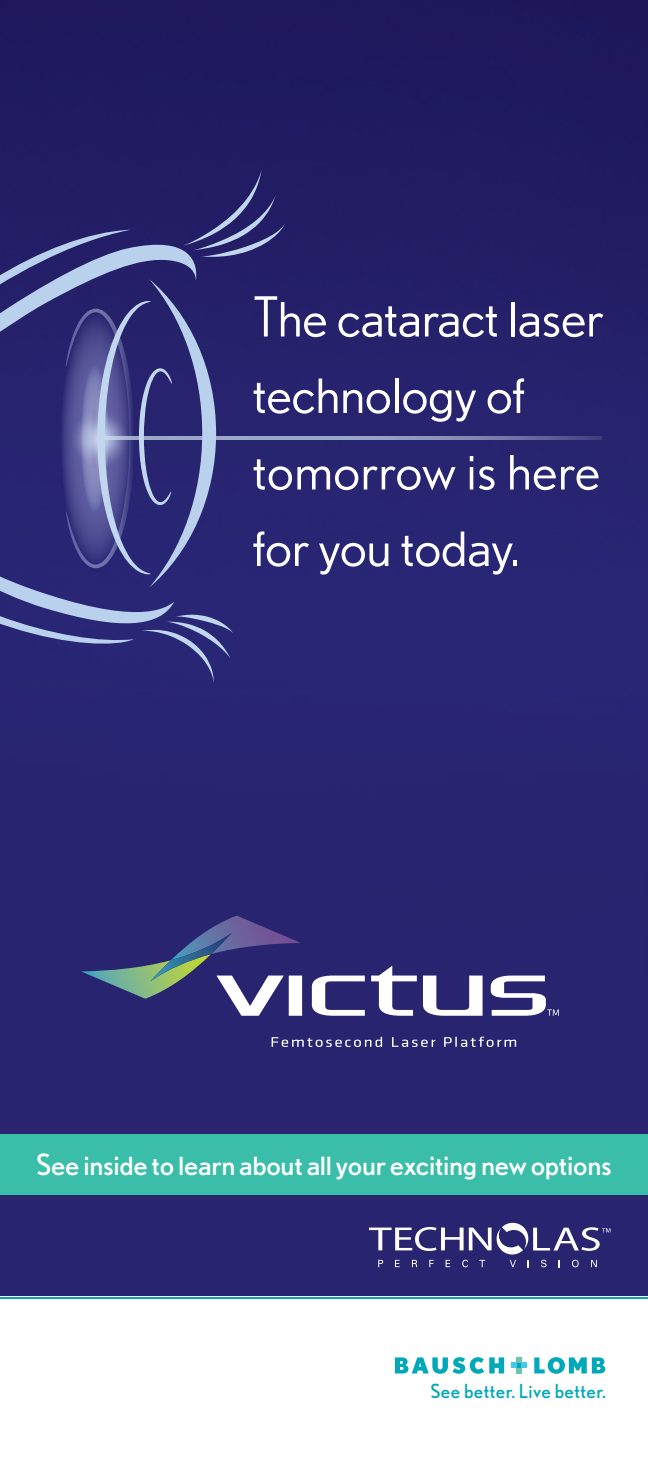
<style>
.page{position:relative;width:648px;height:1458px;background:#fff}
.page>*{position:absolute;margin:0;border:0;box-sizing:border-box;transform-origin:0 0}
.t1{font:55.12px "Nobel BL";letter-spacing:-.01em;color:#fff}
.t2{font:29.25px "Nobel BL";letter-spacing:-.01em;color:#fff}
.t3{font:19.35px "Nobel";letter-spacing:.02em;color:#00a8b9}
</style>
<div class="page">
<img style="left:0;top:0;width:648px;height:1296px">
<svg style="left:0;top:109px;width:601px;height:596px;background:#2e2b74"></svg>
<svg style="left:395px;top:1357px;width:109px;height:17px"></svg>
<svg style="left:534px;top:1357px;width:71px;height:17px"></svg>
<svg style="left:511px;top:1357px;width:16px;height:17px"></svg>
<hr style="left:0;top:1297px;width:648px;height:1px;background:#00a8b9">
<div style="left:0;top:1134px;width:648px;height:61px;background:#3bbea9"></div>
<svg style="left:369px;top:1221px;width:241px;height:46px;background:#4f4b89"></svg>
<svg style="left:272px;top:1037px;width:110px;height:10px"></svg>
<svg style="left:392px;top:1037px;width:43px;height:10px"></svg>
<svg style="left:444px;top:1037px;width:72px;height:10px"></svg>
<svg style="left:81px;top:916px;width:402px;height:100px;background:#494983"></svg>
<svg style="left:491px;top:976px;width:68px;height:40px"></svg>
<p class="t1" style="left:253px;top:285px;width:353px">The cataract laser</p>
<p class="t1" style="left:253px;top:362px;width:274px">technology of</p>
<p class="t1" style="left:253px;top:438px;width:349px">tomorrow is here</p>
<p class="t1" style="left:253px;top:515px;width:268px">for you today.</p>
<p class="t2" style="left:36px;top:1148px;width:577px">See inside to learn about all your exciting new options</p>
<p class="t3" style="left:430px;top:1379px;width:177px">See better. Live better.</p>
</div>
